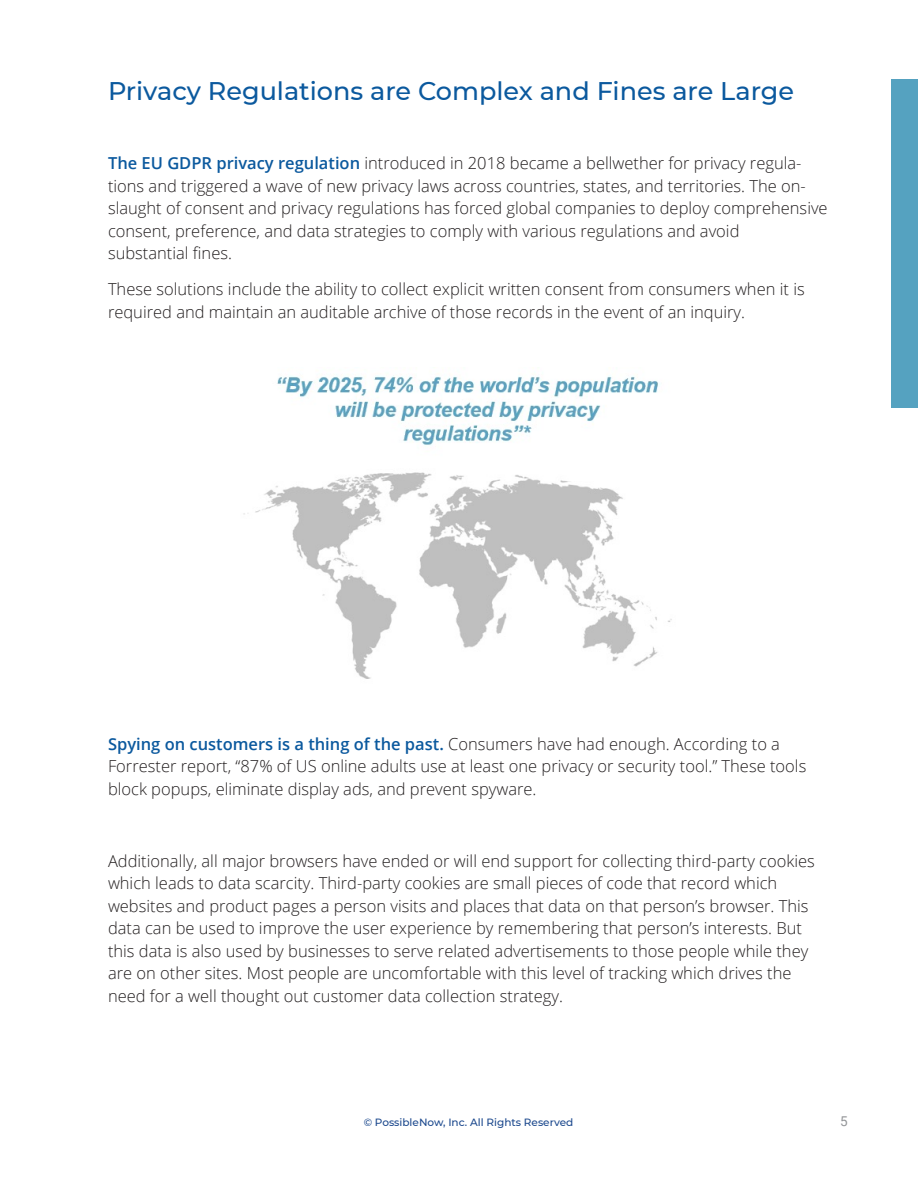
<style>
.page{position:relative;width:918px;height:1188px;background:#fff}
.page>*{position:absolute;margin:0;border:0;box-sizing:border-box;transform-origin:0 0}
.CP_Chapter{font:500 25.5px "Montserrat";color:#0b599e}
.CP_Paragraph{font:300 16.5px/22.5px "Open Sans";color:#231f20}
.t1{font:13.5px "Roboto";color:#939598}
.t2{font:500 10.5px "Montserrat";color:#1b488d}
.s1{font-weight:600;color:#0b599e}
</style>
<div class="page">
<div style="left:892px;top:79px;width:26px;height:329px;background:#55a2c0"></div>
<img style="left:243px;top:375px;width:429px;height:304px">
<p class="CP_Chapter" style="left:108px;top:73px;width:688px">Privacy Regulations are Complex and Fines are Large</p>
<p class="CP_Paragraph" style="left:108px;top:152px;width:721px"><span class="s1">The EU GDPR privacy regulation</span> introduced in 2018 became a bellwether for privacy regula&shy;tions and triggered a wave of new privacy laws across countries, states, and territories. The on&shy;slaught of consent and privacy regulations has forced global companies to deploy comprehensive consent, preference, and data strategies to comply with various regulations and avoid<br>substantial fines.</p>
<p class="CP_Paragraph" style="left:108px;top:278px;width:698px">These solutions include the ability to collect explicit written consent from consumers when it is required and maintain an auditable archive of those records in the event of an inquiry.</p>
<p class="CP_Paragraph" style="left:108px;top:732px;width:700px"><span class="s1">Spying on customers is a thing of the past.</span> Consumers have had enough. According to a<br>Forrester report, “87% of US online adults use at least one privacy or security tool.” These tools block popups, eliminate display ads, and prevent spyware.</p>
<p class="CP_Paragraph" style="left:108px;top:849px;width:708px">Additionally, all major browsers have ended or will end support for collecting third-party cookies which leads to data scarcity. Third-party cookies are small pieces of code that record which websites and product pages a person visits and places that data on that person’s browser. This data can be used to improve the user experience by remembering that person’s interests. But this data is also used by businesses to serve related advertisements to those people while they are on other sites. Most people are uncomfortable with this level of tracking which drives the need for a well thought out customer data collection strategy.</p>
<p class="t2" style="left:364px;top:1115px;width:211px">© PossibleNow, Inc. All Rights Reserved</p>
<p class="t1" style="left:840px;top:1112px;width:9px">5</p>
</div>
